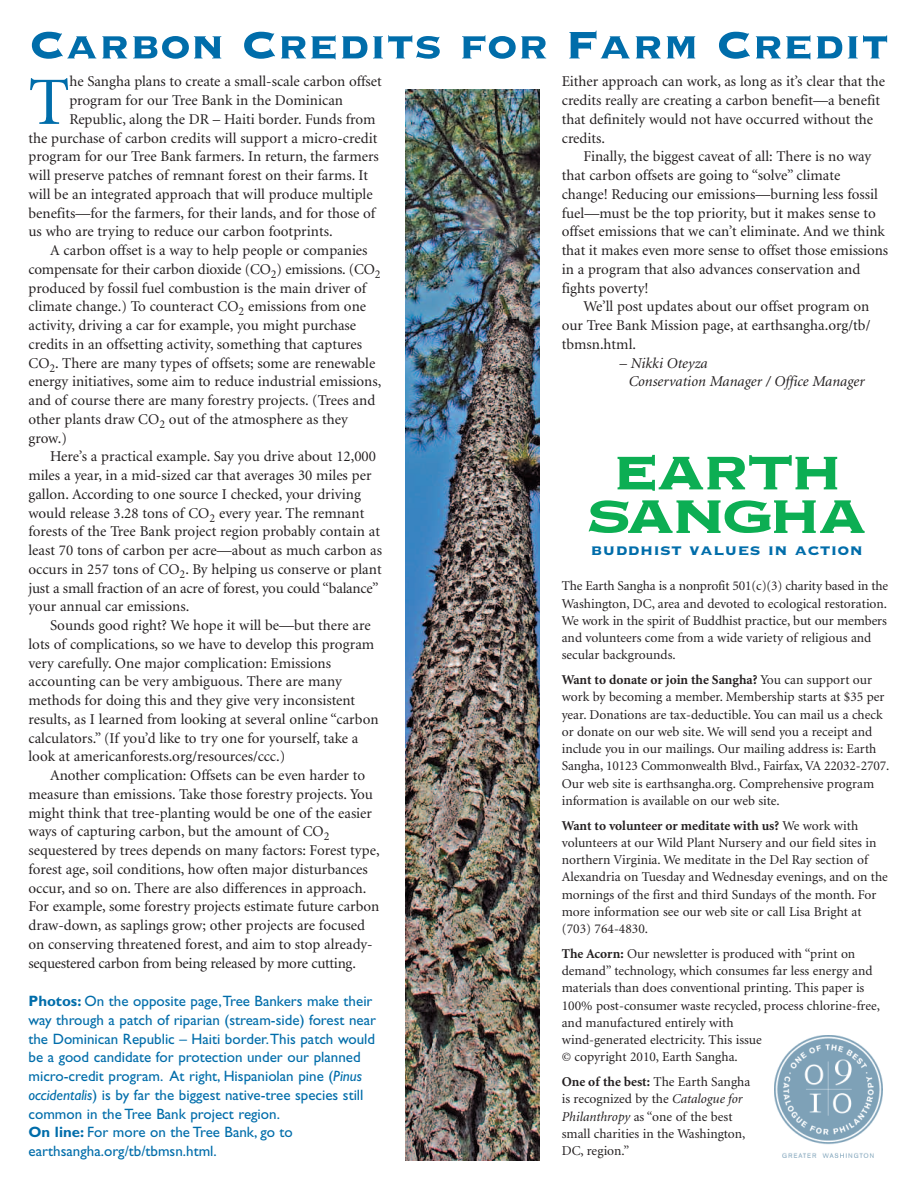
<style>
.page{position:relative;width:918px;height:1188px;background:#fff}
.page>*{position:absolute;margin:0;border:0;box-sizing:border-box;transform-origin:0 0}
.t1{font:67.8px "Minion";color:#006daa}
.t2{font:50.25px "Copperplate Thirty Three BC";color:#006daa}
.t3{font:19.5px "Copperplate Thirty Three BC";letter-spacing:.01em;color:#006daa}
.t4{font:15px/18.8px "Minion";color:#231f20}
.t5{font:15px/18.8px "Gill Sans";color:#006daa}
.t6{font:italic 15px/18.8px "Minion";color:#231f20}
.t7{font:13.5px/17.2px "Minion";color:#231f20}
.s1{font-weight:700}
.s2{font-style:italic}
</style>
<div class="page">
<img style="left:405px;top:89px;width:134px;height:1072px">
<svg style="left:618px;top:455px;width:219px;height:36px"></svg>
<svg style="left:589px;top:500px;width:276px;height:33px"></svg>
<img style="left:774px;top:1036px;width:108px;height:122px">
<h2 class="t2" style="left:29px;top:12px;width:862px">Carbon Credits for Farm Credit</h2>
<h1 class="t1" style="left:28px;top:76px;width:43px">T</h1>
<p class="t4" style="left:69px;top:73px;width:314px">he Sangha plans to create a small-scale carbon offset</p>
<p class="t4" style="left:69px;top:92px;width:275px">program for our Tree Bank in the Dominican</p>
<p class="t4" style="left:69px;top:111px;width:308px">Republic, along the DR – Haiti border. Funds from</p>
<p class="t4" style="left:28px;top:130px;width:350px">the purchase of carbon credits will support a micro-credit</p>
<p class="t4" style="left:28px;top:148px;width:352px">program for our Tree Bank farmers. In return, the farmers</p>
<p class="t4" style="left:28px;top:167px;width:341px">will preserve patches of remnant forest on their farms. It</p>
<p class="t4" style="left:28px;top:186px;width:346px">will be an integrated approach that will produce multiple</p>
<p class="t4" style="left:28px;top:205px;width:348px">benefits—for the farmers, for their lands, and for those of</p>
<p class="t4" style="left:28px;top:223px;width:306px">us who are trying to reduce our carbon footprints.</p>
<p class="t4" style="left:50px;top:242px;width:319px">A carbon offset is a way to help people or companies</p>
<p class="t4" style="left:28px;top:261px;width:354px">compensate for their carbon dioxide (CO<sub>2</sub>) emissions. (CO<sub>2</sub></p>
<p class="t4" style="left:28px;top:280px;width:339px">produced by fossil fuel combustion is the main driver of</p>
<p class="t4" style="left:29px;top:298px;width:339px">climate change.) To counteract CO<sub>2</sub> emissions from one</p>
<p class="t4" style="left:28px;top:317px;width:329px">activity, driving a car for example, you might purchase</p>
<p class="t4" style="left:28px;top:336px;width:335px">credits in an offsetting activity, something that captures</p>
<p class="t4" style="left:28px;top:355px;width:348px">CO<sub>2</sub>. There are many types of offsets; some are renewable</p>
<p class="t4" style="left:28px;top:373px;width:354px">energy initiatives, some aim to reduce industrial emissions,</p>
<p class="t4" style="left:28px;top:392px;width:348px">and of course there are many forestry projects. (Trees and</p>
<p class="t4" style="left:28px;top:411px;width:321px">other plants draw CO<sub>2</sub> out of the atmosphere as they</p>
<p class="t4" style="left:28px;top:430px;width:40px">grow.)</p>
<p class="t4" style="left:50px;top:448px;width:327px">Here’s a practical example. Say you drive about 12,000</p>
<p class="t4" style="left:28px;top:467px;width:345px">miles a year, in a mid-sized car that averages 30 miles per</p>
<p class="t4" style="left:28px;top:486px;width:334px">gallon. According to one source I checked, your driving</p>
<p class="t4" style="left:28px;top:505px;width:337px">would release 3.28 tons of CO<sub>2</sub> every year. The remnant</p>
<p class="t4" style="left:29px;top:523px;width:353px">forests of the Tree Bank project region probably contain at</p>
<p class="t4" style="left:29px;top:542px;width:355px">least 70 tons of carbon per acre—about as much carbon as</p>
<p class="t4" style="left:29px;top:561px;width:355px">occurs in 257 tons of CO<sub>2</sub>. By helping us conserve or plant</p>
<p class="t4" style="left:28px;top:580px;width:352px">just a small fraction of an acre of forest, you could “balance”</p>
<p class="t4" style="left:28px;top:598px;width:162px">your annual car emissions.</p>
<p class="t4" style="left:50px;top:617px;width:322px">Sounds good right? We hope it will be—but there are</p>
<p class="t4" style="left:28px;top:636px;width:347px">lots of complications, so we have to develop this program</p>
<p class="t4" style="left:28px;top:655px;width:304px">very carefully. One major complication: Emissions</p>
<p class="t4" style="left:28px;top:673px;width:315px">accounting can be very ambiguous. There are many</p>
<p class="t4" style="left:28px;top:692px;width:328px">methods for doing this and they give very inconsistent</p>
<p class="t4" style="left:28px;top:711px;width:352px">results, as I learned from looking at several online “carbon</p>
<p class="t4" style="left:28px;top:730px;width:331px">calculators.” (If you’d like to try one for yourself, take a</p>
<p class="t4" style="left:28px;top:748px;width:258px">look at americanforests.org/resources/ccc.)</p>
<p class="t4" style="left:50px;top:767px;width:317px">Another complication: Offsets can be even harder to</p>
<p class="t4" style="left:28px;top:786px;width:346px">measure than emissions. Take those forestry projects. You</p>
<p class="t4" style="left:28px;top:805px;width:345px">might think that tree-planting would be one of the easier</p>
<p class="t4" style="left:28px;top:823px;width:303px">ways of capturing carbon, but the amount of CO<sub>2</sub></p>
<p class="t4" style="left:28px;top:842px;width:353px">sequestered by trees depends on many factors: Forest type,</p>
<p class="t4" style="left:29px;top:861px;width:341px">forest age, soil conditions, how often major disturbances</p>
<p class="t4" style="left:29px;top:880px;width:339px">occur, and so on. There are also differences in approach.</p>
<p class="t4" style="left:29px;top:898px;width:352px">For example, some forestry projects estimate future carbon</p>
<p class="t4" style="left:29px;top:917px;width:338px">draw-down, as saplings grow; other projects are focused</p>
<p class="t4" style="left:29px;top:936px;width:346px">on conserving threatened forest, and aim to stop already-</p>
<p class="t4" style="left:29px;top:955px;width:329px">sequestered carbon from being released by more cutting.</p>
<p class="t5" style="left:28px;top:993px;width:349px"><span class="s1">Photos:</span> On the opposite page,Tree Bankers make their way through a patch of riparian (stream-side) forest near the Dominican Republic – Haiti border.This patch would be a good candidate for protection under our planned micro-credit program. At right, Hispaniolan pine (<span class="s2">Pinus occidentalis</span>) is by far the biggest native-tree species still common in the Tree Bank project region.<br><span class="s1">On line:</span> For more on the Tree Bank, go to earthsangha.org/tb/tbmsn.html.</p>
<p class="t4" style="left:562px;top:73px;width:325px">Either approach can work, as long as it’s clear that the credits really are creating a carbon benefit—a benefit that definitely would not have occurred without the credits.</p>
<p class="t4" style="left:562px;top:148px;width:328px;text-indent:22px">Finally, the biggest caveat of all: There is no way that carbon offsets are going to “solve” climate change! Reducing our emissions—burning less fossil fuel—must be the top priority, but it makes sense to offset emissions that we can’t eliminate. And we think that it makes even more sense to offset those emissions in a program that also advances conservation and fights poverty!</p>
<p class="t4" style="left:562px;top:298px;width:310px;text-align:justify;text-indent:22px">We’ll post updates about our offset program on our Tree Bank Mission page, at earthsangha.org/tb/ tbmsn.html.</p>
<p class="t6" style="left:629px;top:355px;width:237px;text-indent:-9px">– Nikki Oteyza<br>Conservation Manager / Office Manager</p>
<h3 class="t3" style="left:590px;top:537px;width:274px">buddhist values in action</h3>
<p class="t7" style="left:562px;top:579px;width:328px">The Earth Sangha is a nonprofit 501(c)(3) charity based in the Washington, DC, area and devoted to ecological restoration.<br>We work in the spirit of Buddhist practice, but our members and volunteers come from a wide variety of religious and secular backgrounds.</p>
<p class="t7" style="left:562px;top:672px;width:329px"><span class="s1">Want to donate or join the Sangha?</span> You can support our work by becoming a member. Membership starts at $35 per year. Donations are tax-deductible. You can mail us a check or donate on our web site. We will send you a receipt and include you in our mailings. Our mailing address is: Earth Sangha, 10123 Commonwealth Blvd., Fairfax, VA 22032-2707.<br>Our web site is earthsangha.org. Comprehensive program information is available on our web site.</p>
<p class="t7" style="left:562px;top:818px;width:328px"><span class="s1">Want to volunteer or meditate with us?</span> We work with volunteers at our Wild Plant Nursery and our field sites in northern Virginia. We meditate in the Del Ray section of Alexandria on Tuesday and Wednesday evenings, and on the mornings of the first and third Sundays of the month. For more information see our web site or call Lisa Bright at (703) 764-4830.</p>
<p class="t7" style="left:562px;top:946px;width:320px"><span class="s1">The Acorn:</span> Our newsletter is produced with “print on demand” technology, which consumes far less energy and materials than does conventional printing. This paper is 100% post-consumer waste recycled, process chlorine-free, and manufactured entirely with<br>wind-generated electricity. This issue<br>© copyright 2010, Earth Sangha.</p>
<p class="t7" style="left:562px;top:1074px;width:190px"><span class="s1">One of the best:</span> The Earth Sangha is recognized by the <span class="s2">Catalogue for<br>Philanthropy</span> as “one of the best small charities in the Washington,<br>DC, region.”</p>
</div>
